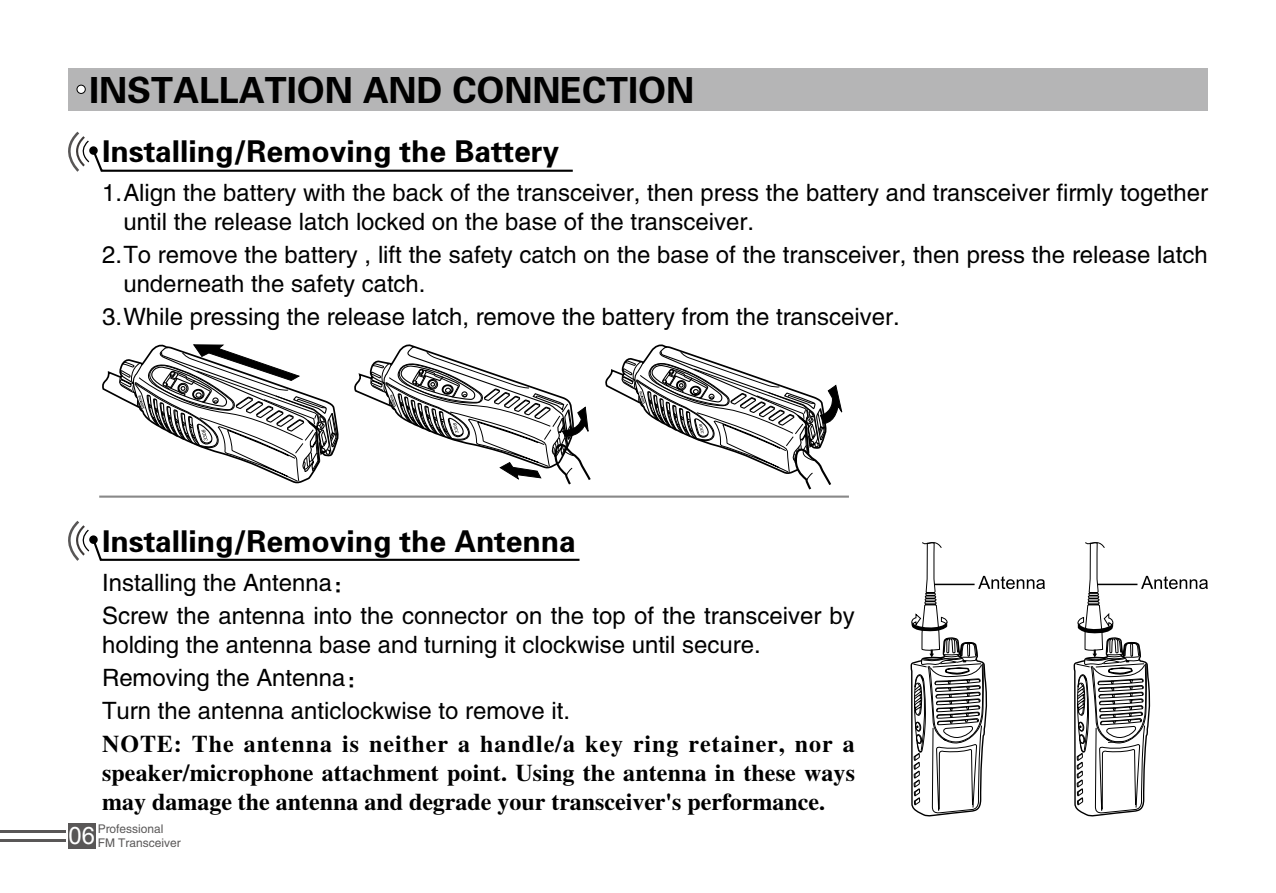
<style>
.page{position:relative;width:1276px;height:893px;background:#fff}
.page>*{position:absolute;margin:0;border:0;box-sizing:border-box;transform-origin:0 0}
.t1{font:36px "FZDHTJW GB1 0";color:#000}
.t2{font:30px "FZDHTJW GB1 0";color:#000}
.t3{font:24px/33px "FZHTJW GB1 0";color:#000}
.t4{font:24px/28.8px "FZXBSJW GB1 0";color:#000;text-align:justify}
.t5{font:12px/14.4px "FZHTJW GB1 0";color:#595757}
</style>
<div class="page">
<div style="left:68px;top:68px;width:1140px;height:43px;background:#b5b5b6"></div>
<div style="left:77px;top:85px;width:8px;height:8px;background:#fff;border-radius:50%"></div>
<div style="left:77px;top:85px;width:9px;height:9px;border:1px solid #000;border-radius:50%"></div>
<div style="left:68px;top:823px;width:27px;height:25px;background:#595757"></div>
<hr style="left:0;top:830px;width:65px;height:2px;background:#595757">
<hr style="left:0;top:839px;width:65px;height:3px;background:#595757">
<svg style="left:354px;top:344px;width:237px;height:141px"></svg>
<svg style="left:102px;top:344px;width:237px;height:140px"></svg>
<svg style="left:605px;top:344px;width:238px;height:146px"></svg>
<svg style="left:910px;top:542px;width:135px;height:275px"></svg>
<svg style="left:1073px;top:542px;width:135px;height:275px"></svg>
<hr style="left:99px;top:496px;width:750px;height:2px;background:#898989">
<svg style="left:68px;top:131px;width:505px;height:41px"></svg>
<div style="left:89px;top:146px;width:9px;height:9px;background:#000;border-radius:50%"></div>
<svg style="left:68px;top:520px;width:512px;height:41px"></svg>
<div style="left:89px;top:535px;width:9px;height:9px;background:#000;border-radius:50%"></div>
<h1 class="t1" style="left:89px;top:71px;width:606px">INSTALLATION AND CONNECTION</h1>
<p class="t2" style="left:102px;top:135px;width:458px">Installing/Removing the Battery</p>
<p class="t3" style="left:123px;top:179px;width:1086px;line-height:28.8px;text-indent:-21px">1.Align the battery with the back of the transceiver, then press the battery and transceiver firmly together until the release latch locked on the base of the transceiver.</p>
<p class="t3" style="left:123px;top:241px;width:1086px;line-height:28.8px;text-indent:-21px">2.To remove the battery , lift the safety catch on the base of the transceiver, then press the release latch underneath the safety catch.</p>
<p class="t3" style="left:102px;top:300px;width:799px">3.While pressing the release latch, remove the battery from the transceiver.</p>
<p class="t2" style="left:102px;top:525px;width:475px">Installing/Removing the Antenna</p>
<p class="t3" style="left:102px;top:566px;width:754px">Installing the Antenna：<br>Screw the antenna into the connector on the top of the transceiver by</p>
<p class="t3" style="left:102px;top:628px;width:660px">holding the antenna base and turning it clockwise until secure.<br>Removing the Antenna：<br>Turn the antenna anticlockwise to remove it.</p>
<p class="t4" style="left:102px;top:730px;width:754px">NOTE: The antenna is neither a handle/a key ring retainer, nor a speaker/microphone attachment point. Using the antenna in these ways may damage the antenna and degrade your transceiver's performance.</p>
<p class="t5" style="left:68px;top:822px;width:114px;text-indent:29px">Professional<br><sup>06</sup> FM Transceiver</p>
</div>
